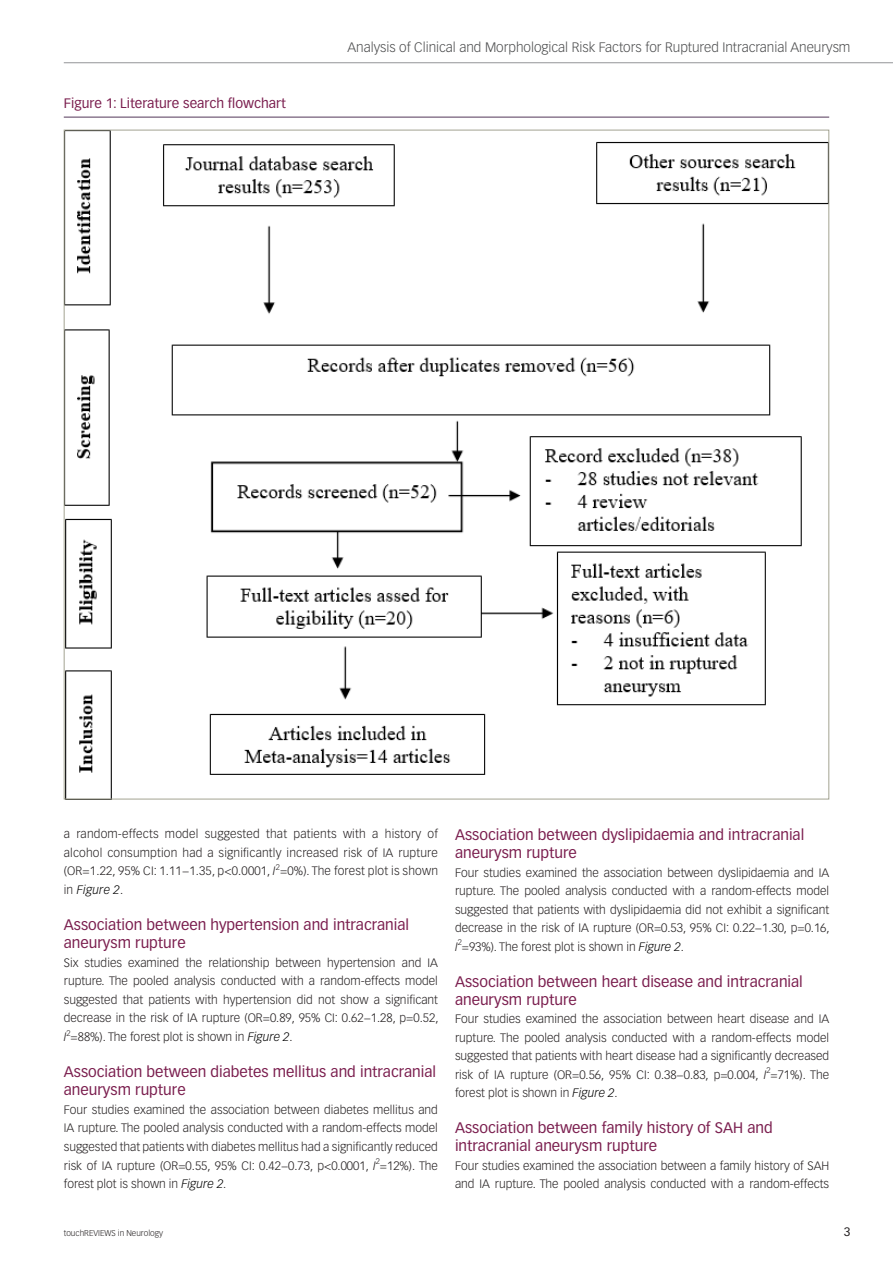
<style>
.page{position:relative;width:893px;height:1263px;background:#fff}
.page>*{position:absolute;margin:0;border:0;box-sizing:border-box;transform-origin:0 0}
.t1{font:15px/18px "Vectora LT Std";color:#7b1f4f}
.t2{font:300 13.5px "Vectora LT Std";color:#4b4c4d}
.t3{font:13.5px "Vectora LT Std";color:#7b1f4f}
.t4{font:300 12px/18.6px "Vectora LT Std";color:#231f20;text-align:justify}
.t5{font:12px "Vectora LT Std";color:#231f20}
.t6{font:300 8.25px "Vectora LT Std";color:#231f20}
.s1{font-style:italic}
.s2{font-style:italic;color:#000}
</style>
<div class="page">
<hr style="left:64px;top:62px;width:829px;height:1px;background:#939598">
<hr style="left:64px;top:117px;width:765px;height:1px;background:#533759">
<img style="left:66px;top:132px;width:761px;height:665px">
<p class="t3" style="left:64px;top:96px;width:224px">Figure 1: Literature search flowchart</p>
<p class="t2" style="left:347px;top:39px;width:505px">Analysis of Clinical and Morphological Risk Factors for Ruptured Intracranial Aneurysm</p>
<p class="t4" style="left:64px;top:825px;width:376px">a random-effects model suggested that patients with a history of alcohol consumption had a significantly increased risk of IA rupture (OR=1.22, 95% CI: 1.11−1.35, p&lt;0.0001, <span class="s1">I</span><sup>2</sup>=0%). The forest plot is shown in <span class="s2">Figure 2</span>.</p>
<p class="t1" style="left:64px;top:916px;width:347px">Association between hypertension and intracranial aneurysm rupture</p>
<p class="t4" style="left:64px;top:953px;width:376px">Six studies examined the relationship between hypertension and IA rupture. The pooled analysis conducted with a random-effects model suggested that patients with hypertension did not show a significant decrease in the risk of IA rupture (OR=0.89, 95% CI: 0.62−1.28, p=0.52, <span class="s1">I</span><sup>2</sup>=88%). The forest plot is shown in <span class="s2">Figure 2</span>.</p>
<p class="t1" style="left:64px;top:1063px;width:374px">Association between diabetes mellitus and intracranial aneurysm rupture</p>
<p class="t4" style="left:64px;top:1100px;width:376px">Four studies examined the association between diabetes mellitus and IA rupture. The pooled analysis conducted with a random-effects model suggested that patients with diabetes mellitus had a significantly reduced risk of IA rupture (OR=0.55, 95% CI: 0.42−0.73, p&lt;0.0001, <span class="s1">I</span><sup>2</sup>=12%). The forest plot is shown in <span class="s2">Figure 2</span>.</p>
<p class="t6" style="left:64px;top:1228px;width:101px">touchREVIEWS in Neurology</p>
<p class="t1" style="left:455px;top:826px;width:351px">Association between dyslipidaemia and intracranial aneurysm rupture</p>
<p class="t4" style="left:455px;top:863px;width:376px">Four studies examined the association between dyslipidaemia and IA rupture. The pooled analysis conducted with a random-effects model suggested that patients with dyslipidaemia did not exhibit a significant decrease in the risk of IA rupture (OR=0.53, 95% CI: 0.22−1.30, p=0.16, <span class="s1">I</span><sup>2</sup>=93%). The forest plot is shown in <span class="s2">Figure 2</span>.</p>
<p class="t1" style="left:455px;top:973px;width:349px">Association between heart disease and intracranial aneurysm rupture</p>
<p class="t4" style="left:455px;top:1010px;width:376px">Four studies examined the association between heart disease and IA rupture. The pooled analysis conducted with a random-effects model suggested that patients with heart disease had a significantly decreased risk of IA rupture (OR=0.56, 95% CI: 0.38−0.83, p=0.004, <span class="s1">I</span><sup>2</sup>=71%). The forest plot is shown in <span class="s2">Figure 2</span>.</p>
<p class="t1" style="left:455px;top:1119px;width:319px">Association between family history of SAH and intracranial aneurysm rupture</p>
<p class="t4" style="left:455px;top:1156px;width:376px">Four studies examined the association between a family history of SAH and IA rupture. The pooled analysis conducted with a random-effects</p>
<p class="t5" style="left:844px;top:1224px;width:8px">3</p>
</div>
